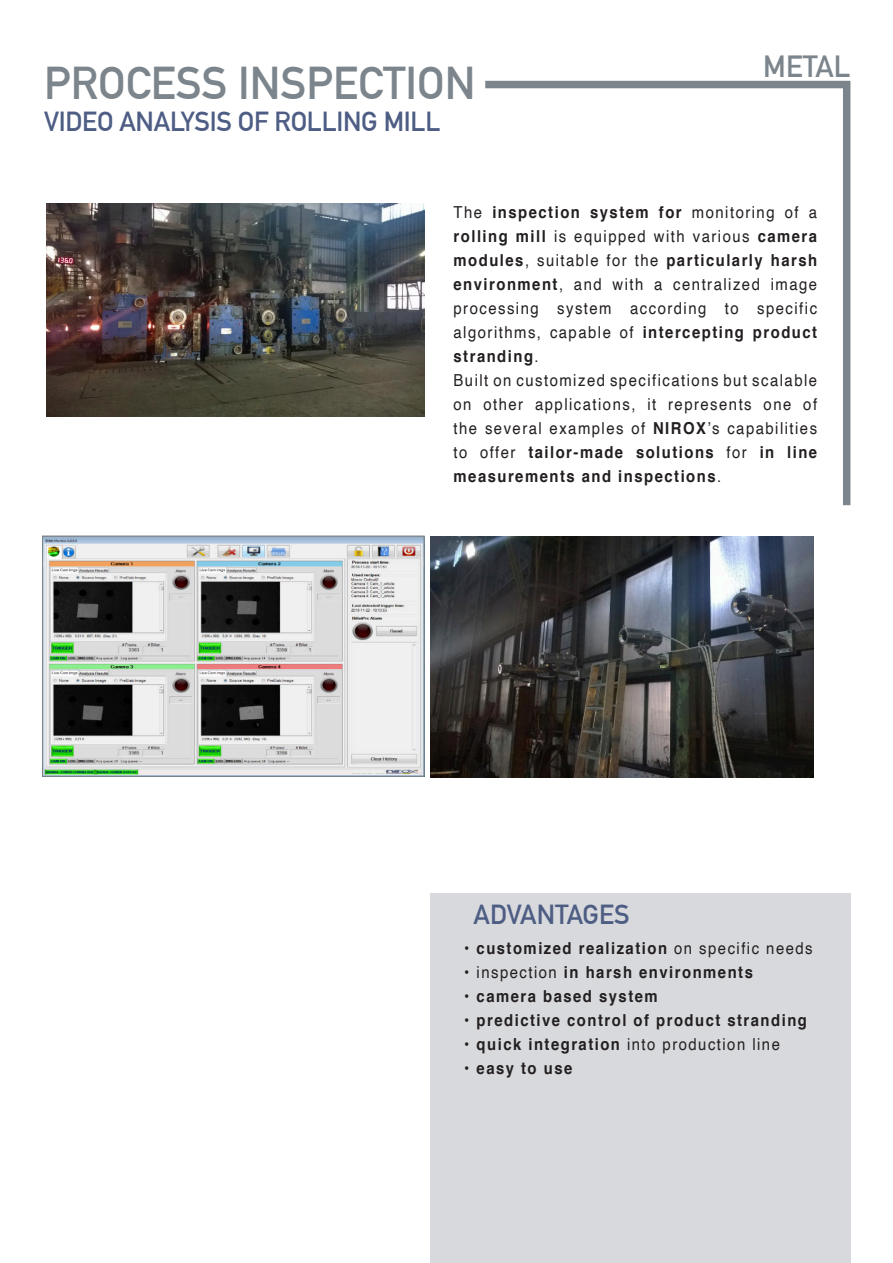
<style>
.page{position:relative;width:893px;height:1263px;background:#fff}
.page>*{position:absolute;margin:0;border:0;box-sizing:border-box;transform-origin:0 0}
.t1{font:700 45px "DIN Alternate";color:#7c858c}
.t2{font:700 30px "DIN Alternate";color:#7c858c}
.t3{font:700 27px "DIN Alternate";letter-spacing:-.01em;color:#4e5d84}
.t4{font:16.5px/24px "Helvetica";letter-spacing:.1em;color:#231f20;text-align:justify;scale:.9 1}
.t5{font:700 16.5px "Helvetica";letter-spacing:.1em;color:#231f20;scale:.9 1}
.s1{font-weight:700}
.s2{font-weight:400}
</style>
<div class="page">
<svg style="left:485px;top:80px;width:366px;height:426px"></svg>
<img style="left:46px;top:203px;width:378px;height:213px">
<img style="left:431px;top:536px;width:382px;height:242px">
<div style="left:430px;top:893px;width:420px;height:370px;background:#d7d9dc"></div>
<img style="left:44px;top:538px;width:378px;height:236px">
<div style="left:42px;top:536px;width:382px;height:240px;border:1px solid #808285"></div>
<hr style="left:350px;top:770px;width:35px;height:3px;background:#efeeec">
<p class="t1" style="left:44px;top:49px;width:433px">PROCESS INSPECTION</p>
<p class="t3" style="left:44px;top:101px;width:398px">VIDEO ANALYSIS OF ROLLING MILL</p>
<p class="t2" style="left:763px;top:43px;width:89px">METAL</p>
<p class="t4" style="left:454px;top:201px;width:405px">The <span class="s1">inspection system for</span> monitoring of a <span class="s1">rolling mill</span> is equipped with various <span class="s1">camera modules</span>, suitable for the <span class="s1">particularly harsh environment</span>, and with a centralized image processing system according to specific algorithms, capable of <span class="s1">intercepting product stranding</span>.</p>
<p class="t4" style="left:454px;top:369px;width:405px">Built on customized specifications but scalable on other applications, it represents one of the several examples of <span class="s1">NIROX</span>’s capabilities to offer <span class="s1">tailor-made solutions</span> for <span class="s1">in line measurements and inspections</span>.</p>
<p class="t3" style="left:474px;top:894px;width:158px">ADVANTAGES</p>
<p class="t5" style="left:464px;top:935px;width:389px"><span class="s2">•</span> customized realization <span class="s2">on specific needs</span></p>
<p class="t5" style="left:464px;top:959px;width:322px">• <span class="s2">inspection</span> in harsh environments</p>
<p class="t5" style="left:464px;top:983px;width:216px">• camera based system</p>
<p class="t5" style="left:464px;top:1007px;width:382px">• predictive control of product stranding</p>
<p class="t4" style="left:464px;top:1032px;width:352px"><span class="s1">• quick integration</span> into production line</p>
<p class="t5" style="left:464px;top:1055px;width:122px">• easy to use</p>
</div>
